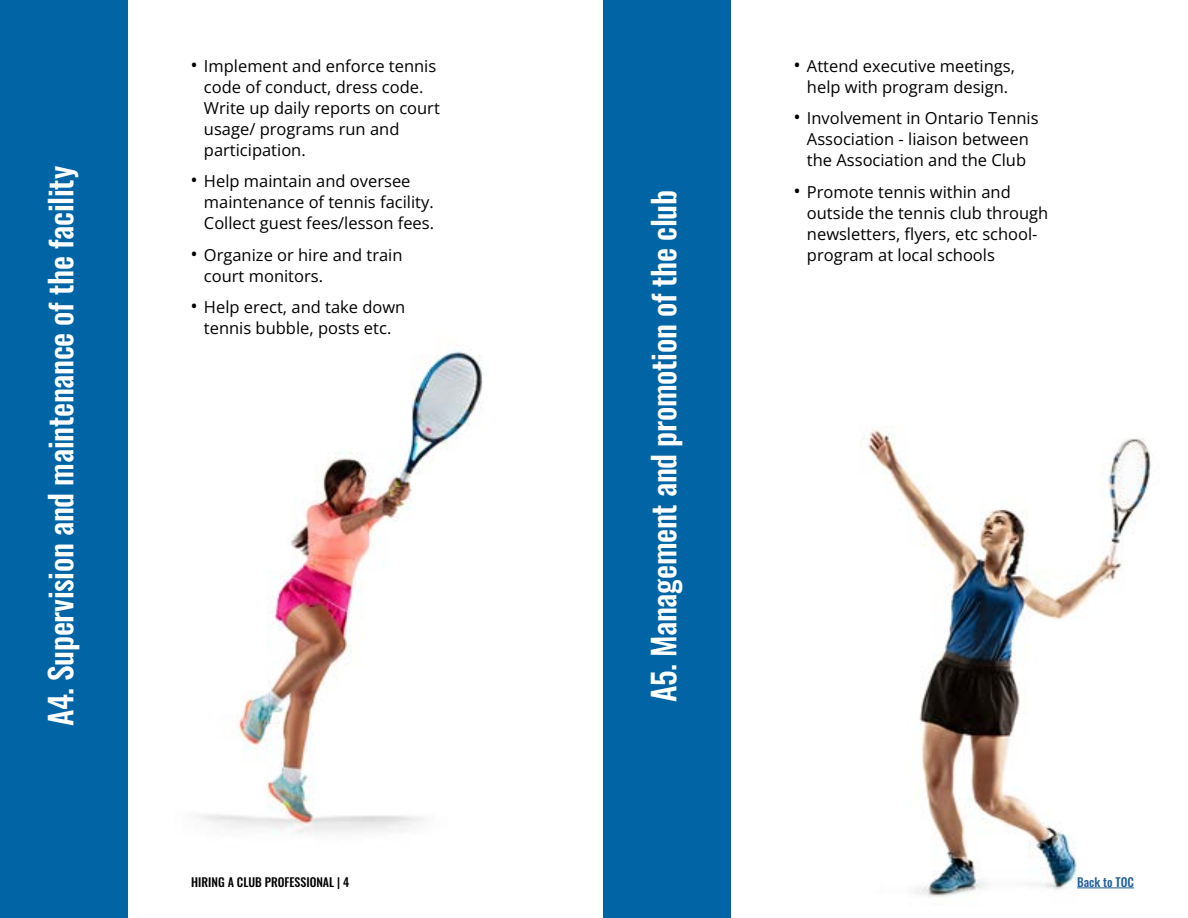
<style>
.page{position:relative;width:1188px;height:918px;background:#fff}
.page>*{position:absolute;margin:0;border:0;box-sizing:border-box;transform-origin:0 0}
.t1{font:500 31.5px "Oswald";letter-spacing:-.01em;color:#fff}
.t2{font:16.5px/21px "Open Sans";color:#000}
.t3{font:500 12px "Oswald";color:#000}
.t4{font:500 12px "Oswald";color:#215e9e}
.s1{font-size:19.5px}
</style>
<div class="page">
<img style="left:199px;top:349px;width:284px;height:486px">
<img style="left:863px;top:426px;width:288px;height:471px">
<hr style="left:1077px;top:888px;width:57px;height:1px;background:#215e9e">
<div style="left:0;top:0;width:128px;height:918px;background:#0064a5"></div>
<div style="left:603px;top:0;width:128px;height:918px;background:#0064a5"></div>
<h1 class="t1" style="left:44px;top:726px;width:562px;rotate:-90deg">A4. Supervision and maintenance of the facility</h1>
<p class="t2" style="left:204px;top:55px;width:237px;text-indent:-13px"><span class="s1">•</span> Implement and enforce tennis code of conduct, dress code.<br>Write up daily reports on court usage/ programs run and participation.</p>
<p class="t2" style="left:204px;top:170px;width:232px;text-indent:-13px"><span class="s1">•</span> Help maintain and oversee maintenance of tennis facility.<br>Collect guest fees/lesson fees.</p>
<p class="t2" style="left:204px;top:244px;width:200px;text-indent:-13px"><span class="s1">•</span> Organize or hire and train court monitors.</p>
<p class="t2" style="left:190px;top:296px;width:216px;text-align:center"><span class="s1">•</span> Help erect, and take down tennis bubble, posts etc.</p>
<h1 class="t1" style="left:647px;top:702px;width:514px;rotate:-90deg">A5. Management and promotion of the club</h1>
<p class="t2" style="left:793px;top:55px;width:223px;text-align:center"><span class="s1">•</span> Attend executive meetings, help with program design.</p>
<p class="t2" style="left:793px;top:107px;width:247px;text-align:center"><span class="s1">•</span> Involvement in Ontario Tennis<br>Association - liaison between the Association and the Club</p>
<p class="t2" style="left:807px;top:181px;width:243px;text-indent:-14px"><span class="s1">•</span> Promote tennis within and outside the tennis club through newsletters, flyers, etc school&shy;program at local schools</p>
<p class="t3" style="left:191px;top:876px;width:159px">HIRING A CLUB PROFESSIONAL | 4</p>
<p class="t4" style="left:1077px;top:876px;width:58px">Back to TOC</p>
</div>
